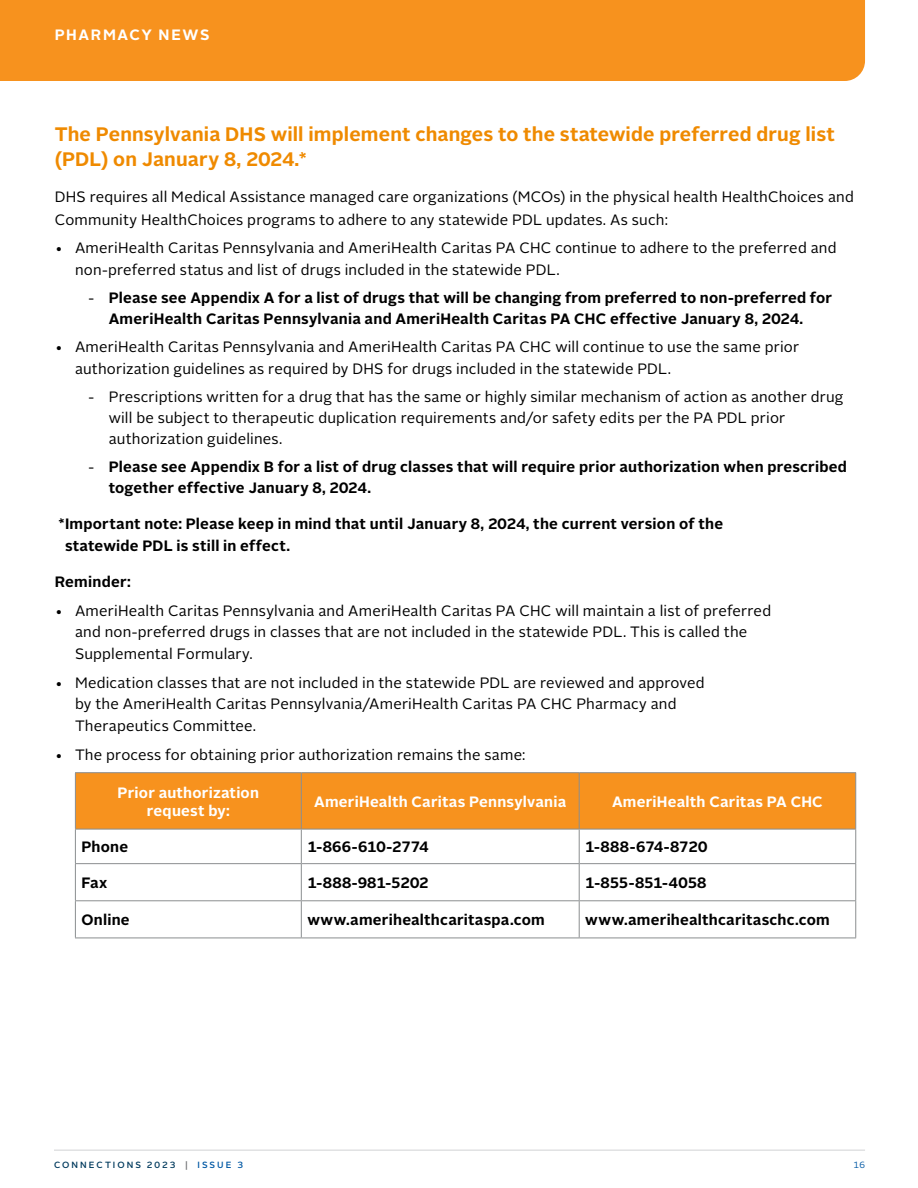
<style>
.page{position:relative;width:918px;height:1188px;background:#fff}
.page>*{position:absolute;margin:0;border:0;box-sizing:border-box;transform-origin:0 0}
.t1{font:700 19.5px/25.5px "Alright Sans";letter-spacing:.005em;color:#ef8a00}
.Body_Copy{font:15px/21.8px "Alright Sans";letter-spacing:.015em;color:#000}
.Body_Copy-2{font:700 15px/21px "Alright Sans";letter-spacing:.015em;color:#000}
.Body_Copy-3{font:700 15px/18px "Alright Sans";letter-spacing:.015em;color:#fff;text-align:center}
.Body_Copy-4{font:700 15px "Alright Sans";letter-spacing:.105em;color:#fff}
.t2{font:500 9px "Alright Sans";letter-spacing:.23em;color:#003a5d}
.t3{font:9px "Alright Sans";color:#0058a4}
.s1{font-weight:400}
.s2{color:#6d6e71}
.s3{color:#0058a4}
</style>
<div class="page">
<div style="left:76px;top:773px;width:779px;height:56px;background:#f7921e"></div>
<hr style="left:301px;top:773px;width:1px;height:56px;background:#8b8e90">
<hr style="left:579px;top:773px;width:1px;height:56px;background:#8b8e90">
<hr style="left:75px;top:829px;width:1px;height:34px;background:#8b8e90">
<hr style="left:301px;top:829px;width:1px;height:34px;background:#8b8e90">
<hr style="left:579px;top:829px;width:1px;height:34px;background:#8b8e90">
<hr style="left:855px;top:829px;width:1px;height:34px;background:#8b8e90">
<hr style="left:75px;top:863px;width:226px;height:1px;background:#8b8e90">
<hr style="left:75px;top:864px;width:1px;height:36px;background:#8b8e90">
<hr style="left:301px;top:863px;width:278px;height:1px;background:#8b8e90">
<hr style="left:301px;top:864px;width:1px;height:36px;background:#8b8e90">
<hr style="left:579px;top:863px;width:277px;height:1px;background:#8b8e90">
<hr style="left:579px;top:864px;width:1px;height:36px;background:#8b8e90">
<hr style="left:855px;top:864px;width:1px;height:36px;background:#8b8e90">
<hr style="left:75px;top:900px;width:226px;height:1px;background:#8b8e90">
<hr style="left:75px;top:901px;width:1px;height:37px;background:#8b8e90">
<hr style="left:301px;top:900px;width:278px;height:1px;background:#8b8e90">
<hr style="left:301px;top:901px;width:1px;height:37px;background:#8b8e90">
<hr style="left:579px;top:900px;width:277px;height:1px;background:#8b8e90">
<hr style="left:579px;top:901px;width:1px;height:37px;background:#8b8e90">
<hr style="left:855px;top:901px;width:1px;height:37px;background:#8b8e90">
<hr style="left:75px;top:938px;width:226px;height:1px;background:#8b8e90">
<hr style="left:301px;top:938px;width:278px;height:1px;background:#8b8e90">
<hr style="left:579px;top:938px;width:277px;height:1px;background:#8b8e90">
<hr style="left:75px;top:772px;width:226px;height:1px;background:#8b8e90">
<hr style="left:75px;top:773px;width:1px;height:56px;background:#8b8e90">
<hr style="left:301px;top:772px;width:278px;height:1px;background:#8b8e90">
<hr style="left:579px;top:772px;width:277px;height:1px;background:#8b8e90">
<hr style="left:855px;top:773px;width:1px;height:56px;background:#8b8e90">
<hr style="left:75px;top:829px;width:226px;height:1px;background:#8b8e90">
<hr style="left:301px;top:829px;width:278px;height:1px;background:#8b8e90">
<hr style="left:579px;top:829px;width:277px;height:1px;background:#8b8e90">
<div style="left:0;top:0;width:865px;height:81px;background:#f7921e"></div>
<hr style="left:54px;top:1150px;width:811px;height:1px;background:#d1d3d4">
<p class="Body_Copy-4" style="left:55px;top:24px;width:156px">PHARMACY NEWS</p>
<p class="t1" style="left:55px;top:121px;width:782px">The Pennsylvania DHS will implement changes to the statewide preferred drug list (PDL) on January 8, 2024.*</p>
<p class="Body_Copy" style="left:55px;top:186px;width:801px;line-height:22.5px">DHS requires all Medical Assistance managed care organizations (MCOs) in the physical health HealthChoices and<br>Community HealthChoices programs to adhere to any statewide PDL updates. As such:</p>
<p class="Body_Copy" style="left:75px;top:237px;width:763px;text-indent:-20px">• AmeriHealth Caritas Pennsylvania and AmeriHealth Caritas PA CHC continue to adhere to the preferred and non-preferred status and list of drugs included in the statewide PDL.</p>
<p class="Body_Copy-2" style="left:89px;top:287px;width:745px;text-align:center"><span class="s1">-</span> Please see Appendix A for a list of drugs that will be changing from preferred to non-preferred for<br>AmeriHealth Caritas Pennsylvania and AmeriHealth Caritas PA CHC effective January 8, 2024.</p>
<p class="Body_Copy" style="left:75px;top:336px;width:726px;text-indent:-20px">• AmeriHealth Caritas Pennsylvania and AmeriHealth Caritas PA CHC will continue to use the same prior authorization guidelines as required by DHS for drugs included in the statewide PDL.</p>
<p class="Body_Copy" style="left:109px;top:386px;width:736px;line-height:21px;text-indent:-20px">- Prescriptions written for a drug that has the same or highly similar mechanism of action as another drug will be subject to therapeutic duplication requirements and/or safety edits per the PA PDL prior authorization guidelines.</p>
<p class="Body_Copy-2" style="left:109px;top:456px;width:740px;text-indent:-20px"><span class="s1">-</span> Please see Appendix B for a list of drug classes that will require prior authorization when prescribed together effective January 8, 2024.</p>
<p class="Body_Copy-2" style="left:65px;top:512px;width:660px;line-height:22.5px;text-indent:-7px">*Important note: Please keep in mind that until January 8, 2024, the current version of the statewide PDL is still in effect.</p>
<p class="Body_Copy-2" style="left:55px;top:571px;width:78px">Reminder:</p>
<p class="Body_Copy" style="left:75px;top:600px;width:698px;text-indent:-20px">• AmeriHealth Caritas Pennsylvania and AmeriHealth Caritas PA CHC will maintain a list of preferred and non-preferred drugs in classes that are not included in the statewide PDL. This is called the<br>Supplemental Formulary.</p>
<p class="Body_Copy" style="left:75px;top:672px;width:631px;text-indent:-20px">• Medication classes that are not included in the statewide PDL are reviewed and approved by the AmeriHealth Caritas Pennsylvania/AmeriHealth Caritas PA CHC Pharmacy and<br>Therapeutics Committee.</p>
<p class="Body_Copy" style="left:55px;top:744px;width:472px">• The process for obtaining prior authorization remains the same:</p>
<p class="Body_Copy-3" style="left:118px;top:783px;width:143px">Prior authorization request by:</p>
<p class="Body_Copy-3" style="left:314px;top:792px;width:254px">AmeriHealth Caritas Pennsylvania</p>
<p class="Body_Copy-3" style="left:612px;top:792px;width:212px">AmeriHealth Caritas PA CHC</p>
<p class="Body_Copy-2" style="left:81px;top:836px;width:48px">Phone</p>
<p class="Body_Copy-2" style="left:307px;top:836px;width:123px">1-866-610-2774</p>
<p class="Body_Copy-2" style="left:585px;top:836px;width:124px">1-888-674-8720</p>
<p class="Body_Copy-2" style="left:81px;top:872px;width:27px">Fax</p>
<p class="Body_Copy-2" style="left:307px;top:872px;width:123px">1-888-981-5202</p>
<p class="Body_Copy-2" style="left:585px;top:872px;width:123px">1-855-851-4058</p>
<p class="Body_Copy-2" style="left:81px;top:909px;width:50px">Online</p>
<p class="Body_Copy-2" style="left:307px;top:909px;width:239px">www.amerihealthcaritaspa.com</p>
<p class="Body_Copy-2" style="left:585px;top:909px;width:246px">www.amerihealthcaritaschc.com</p>
<p class="t2" style="left:54px;top:1159px;width:190px">CONNECTIONS 2023 <span class="s2">|</span> <span class="s3">ISSUE 3</span></p>
<p class="t3" style="left:853px;top:1159px;width:13px">16</p>
</div>
